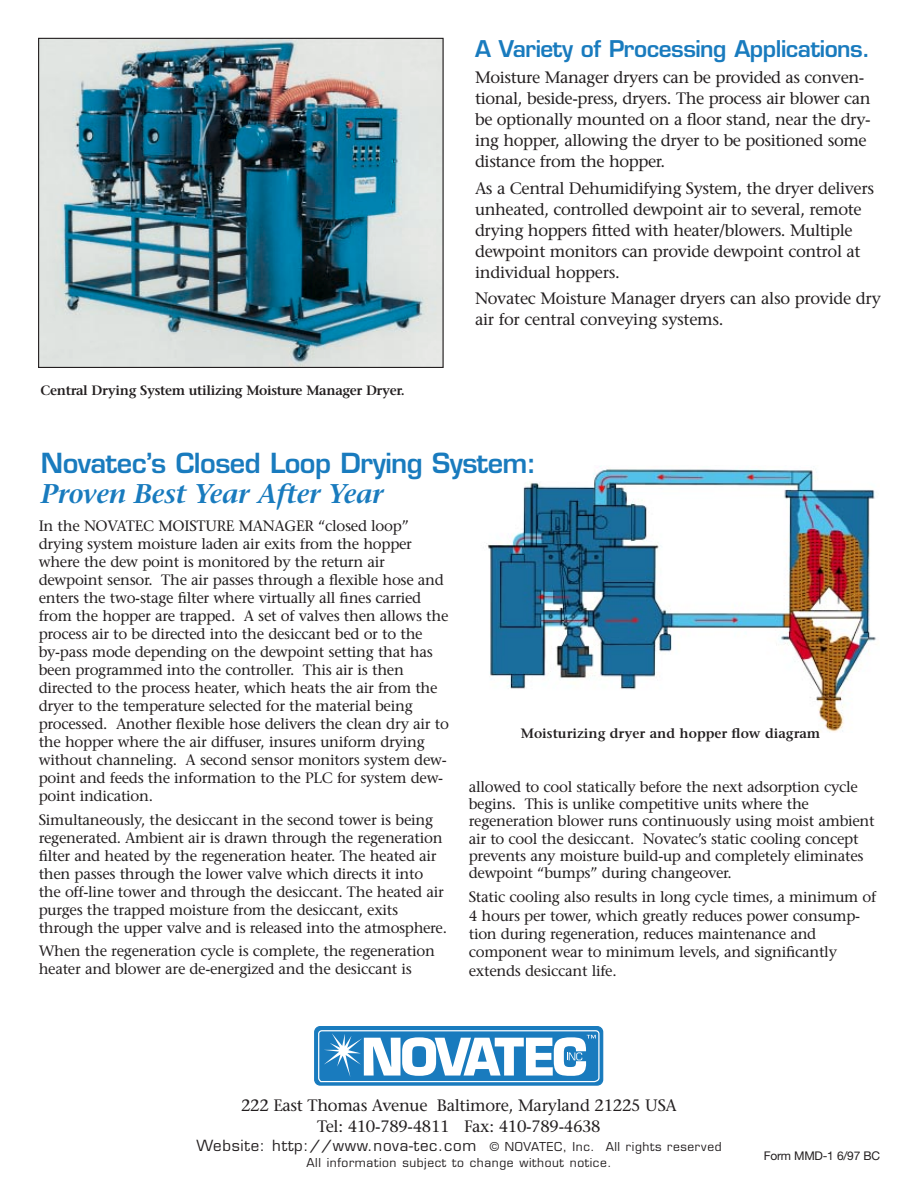
<style>
.page{position:relative;width:918px;height:1188px;background:#fff}
.page>*{position:absolute;margin:0;border:0;box-sizing:border-box;transform-origin:0 0}
.t1{font:600 27px "Eurostile";letter-spacing:-.02em;color:#197bbe}
.t2{font:italic 600 27px "Stone Serif";letter-spacing:-.02em;color:#197bbe}
.t3{font:600 22.5px "Eurostile";letter-spacing:-.02em;color:#197bbe}
.t4{font:16.5px/21px "Stone Serif";letter-spacing:-.025em;color:#231f20}
.t5{font:15px/18px "Stone Serif";letter-spacing:-.02em;color:#231f20}
.t6{font:15px "Eurostile";letter-spacing:.05em;color:#231f20}
.t7{font:600 13.5px "Stone Serif";letter-spacing:-.025em;color:#231f20}
.t8{font:600 13.5px "Stone Serif";color:#231f20}
.t9{font:12px "Eurostile";letter-spacing:.05em;color:#231f20}
.t10{font:12px "Helvetica Neue";letter-spacing:-.02em;color:#231f20}
.s1{font-size:12px}
</style>
<div class="page">
<div style="left:314px;top:1026px;width:289px;height:60px;background:#197bbe;border:1px solid #197bbe;border-radius:5px"></div>
<svg style="left:318px;top:1030px;width:282px;height:53px"></svg>
<img style="left:40px;top:40px;width:402px;height:326px">
<div style="left:38px;top:38px;width:406px;height:330px;border:1px solid #231f20"></div>
<img style="left:486px;top:466px;width:390px;height:266px">
<p class="t7" style="left:40px;top:385px;width:366px">Central Drying System utilizing Moisture Manager Dryer.</p>
<h2 class="t3" style="left:475px;top:40px;width:397px">A Variety of Processing Applications.</h2>
<p class="t4" style="left:475px;top:69px;width:397px">Moisture Manager dryers can be provided as conven&shy;tional, beside-press, dryers. The process air blower can be optionally mounted on a floor stand, near the dry&shy;ing hopper, allowing the dryer to be positioned some distance from the hopper.</p>
<p class="t4" style="left:475px;top:179px;width:400px">As a Central Dehumidifying System, the dryer delivers unheated, controlled dewpoint air to several, remote drying hoppers fitted with heater/blowers. Multiple dewpoint monitors can provide dewpoint control at individual hoppers.</p>
<p class="t4" style="left:475px;top:290px;width:407px">Novatec Moisture Manager dryers can also provide dry air for central conveying systems.</p>
<h1 class="t1" style="left:41px;top:452px;width:497px">Novatec’s Closed Loop Drying System:</h1>
<h1 class="t2" style="left:41px;top:483px;width:344px">Proven Best Year After Year</h1>
<p class="t5" style="left:39px;top:519px;width:412px">In the NOVATEC MOISTURE MANAGER “closed loop” drying system moisture laden air exits from the hopper where the dew point is monitored by the return air dewpoint sensor. The air passes through a flexible hose and enters the two-stage filter where virtually all fines carried from the hopper are trapped. A set of valves then allows the process air to be directed into the desiccant bed or to the by-pass mode depending on the dewpoint setting that has been programmed into the controller. This air is then directed to the process heater, which heats the air from the dryer to the temperature selected for the material being processed. Another flexible hose delivers the clean dry air to the hopper where the air diffuser, insures uniform drying without channeling. A second sensor monitors system dew&shy;point and feeds the information to the PLC for system dew&shy;point indication.</p>
<p class="t5" style="left:39px;top:812px;width:410px">Simultaneously, the desiccant in the second tower is being regenerated. Ambient air is drawn through the regeneration filter and heated by the regeneration heater. The heated air then passes through the lower valve which directs it into the off-line tower and through the desiccant. The heated air purges the trapped moisture from the desiccant, exits through the upper valve and is released into the atmosphere.</p>
<p class="t5" style="left:39px;top:944px;width:398px">When the regeneration cycle is complete, the regeneration heater and blower are de-energized and the desiccant is</p>
<p class="t8" style="left:521px;top:728px;width:301px">Moisturizing dryer and hopper flow diagram</p>
<p class="t5" style="left:469px;top:780px;width:407px;line-height:17.2px">allowed to cool statically before the next adsorption cycle begins. This is unlike competitive units where the regeneration blower runs continuously using moist ambient air to cool the desiccant. Novatec’s static cooling concept prevents any moisture build-up and completely eliminates dewpoint “bumps” during changeover.</p>
<p class="t5" style="left:469px;top:889px;width:409px;line-height:18.5px">Static cooling also results in long cycle times, a minimum of 4 hours per tower, which greatly reduces power consump&shy;tion during regeneration, reduces maintenance and component wear to minimum levels, and significantly extends desiccant life.</p>
<p class="t4" style="left:241px;top:1096px;width:437px;text-align:center">222 East Thomas Avenue Baltimore, Maryland 21225 USA<br>Tel: 410-789-4811 Fax: 410-789-4638</p>
<p class="t6" style="left:196px;top:1140px;width:527px">Website: http://www.nova-tec.com <span class="s1">© NOVATEC, Inc. All rights reserved</span></p>
<p class="t9" style="left:306px;top:1158px;width:307px">All information subject to change without notice.</p>
<p class="t10" style="left:764px;top:1152px;width:118px">Form MMD-1 6/97 BC</p>
</div>
